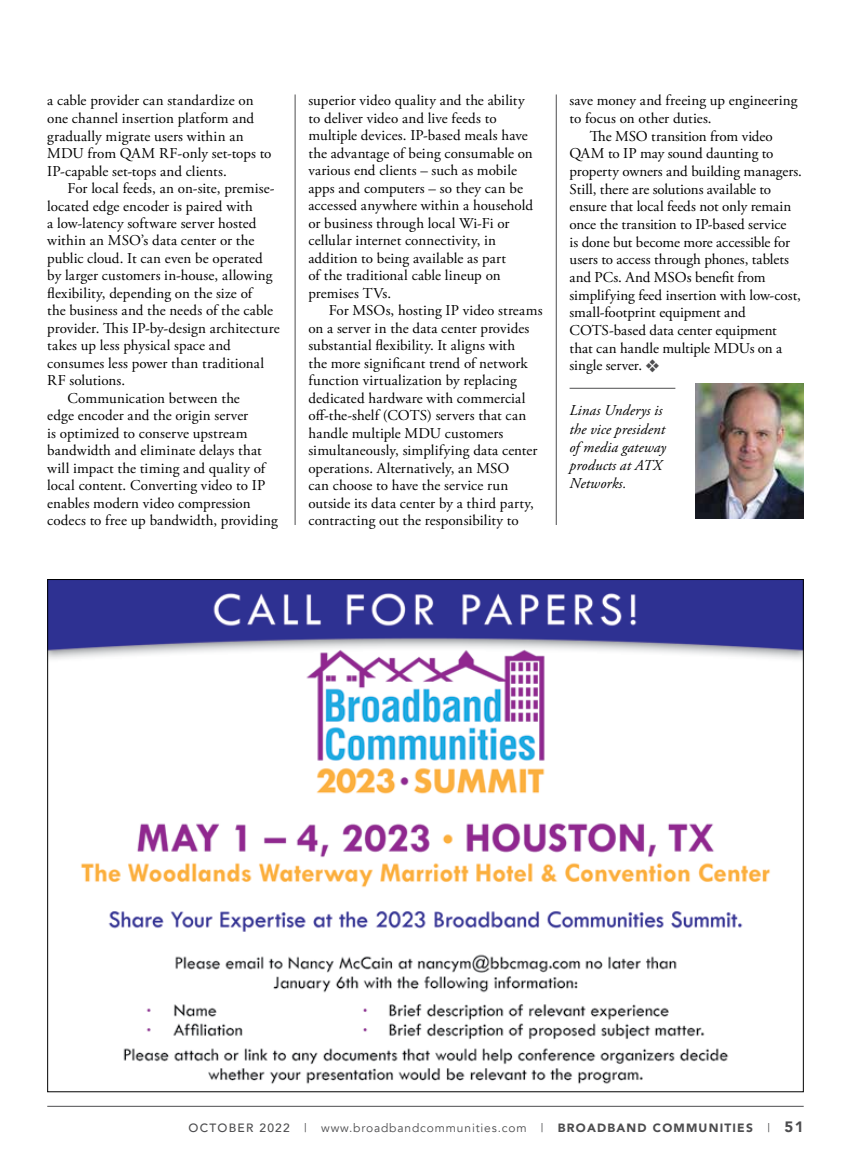
<style>
.page{position:relative;width:851px;height:1161px;background:#fff}
.page>*{position:absolute;margin:0;border:0;box-sizing:border-box;transform-origin:0 0}
.t1{font:15px/17.5px "Adobe Garamond Pro";letter-spacing:.005em;color:#000}
.t2{font:italic 15px/18.3px "Adobe Garamond Pro";letter-spacing:.01em;color:#000}
.t3{font:15px "Adobe Garamond Pro";letter-spacing:-.015em;color:#000}
.t4{font:12px "Avenir";letter-spacing:.07em;color:#4d4d4f}
.s1{color:#4d4d4f}
.s2{font-weight:500}
.s3{font-weight:900}
.s4{font-weight:900;font-size:15px}
</style>
<div class="page">
<hr style="left:47px;top:1106px;width:756px;height:1px;background:#4d4d4f">
<hr style="left:556px;top:94px;width:1px;height:431px;background:#4d4d4f">
<hr style="left:295px;top:94px;width:1px;height:431px;background:#4d4d4f">
<hr style="left:569px;top:388px;width:106px;height:1px;background:#4d4d4f">
<img style="left:49px;top:581px;width:752px;height:503px">
<img style="left:695px;top:384px;width:108px;height:135px">
<p class="t1" style="left:47px;top:92px;width:226px">a cable provider can standardize on one channel insertion platform and gradually migrate users within an MDU from QAM RF-only set-tops to IP-capable set-tops and clients.</p>
<p class="t1" style="left:68px;top:180px;width:209px">For local feeds, an on-site, premise-</p>
<p class="t1" style="left:47px;top:198px;width:207px">located edge encoder is paired with</p>
<p class="t1" style="left:47px;top:215px;width:211px">a low-latency software server hosted</p>
<p class="t1" style="left:47px;top:232px;width:209px">within an MSO’s data center or the</p>
<p class="t1" style="left:47px;top:250px;width:217px">public cloud. It can even be operated</p>
<p class="t1" style="left:47px;top:267px;width:227px">by larger customers in-house, allowing</p>
<p class="t1" style="left:47px;top:285px;width:206px">flexibility, depending on the size of</p>
<p class="t1" style="left:47px;top:302px;width:227px">the business and the needs of the cable</p>
<p class="t1" style="left:47px;top:320px;width:234px">provider. This IP-by-design architecture</p>
<p class="t1" style="left:47px;top:337px;width:185px">takes up less physical space and</p>
<p class="t1" style="left:47px;top:355px;width:218px">consumes less power than traditional</p>
<p class="t1" style="left:47px;top:372px;width:79px">RF solutions.</p>
<p class="t1" style="left:68px;top:390px;width:174px">Communication between the</p>
<p class="t1" style="left:47px;top:407px;width:202px">edge encoder and the origin server</p>
<p class="t1" style="left:47px;top:425px;width:202px">is optimized to conserve upstream</p>
<p class="t1" style="left:47px;top:442px;width:216px">bandwidth and eliminate delays that</p>
<p class="t1" style="left:47px;top:460px;width:219px">will impact the timing and quality of</p>
<p class="t1" style="left:47px;top:477px;width:220px">local content. Converting video to IP</p>
<p class="t1" style="left:47px;top:495px;width:205px">enables modern video compression</p>
<p class="t1" style="left:47px;top:512px;width:232px">codecs to free up bandwidth, providing</p>
<p class="t1" style="left:308px;top:92px;width:226px">superior video quality and the ability to deliver video and live feeds to multiple devices. IP-based meals have the advantage of being consumable on various end clients – such as mobile apps and computers – so they can be accessed anywhere within a household or business through local Wi-Fi or cellular internet connectivity, in addition to being available as part<br>of the traditional cable lineup on premises TVs.</p>
<p class="t1" style="left:308px;top:302px;width:236px;text-indent:20px">For MSOs, hosting IP video streams on a server in the data center provides substantial flexibility. It aligns with<br>the more significant trend of network function virtualization by replacing dedicated hardware with commercial off-the-shelf (COTS) servers that can handle multiple MDU customers simultaneously, simplifying data center operations. Alternatively, an MSO<br>can choose to have the service run outside its data center by a third party, contracting out the responsibility to</p>
<p class="t1" style="left:569px;top:92px;width:229px">save money and freeing up engineering</p>
<p class="t1" style="left:569px;top:110px;width:144px">to focus on other duties.</p>
<p class="t1" style="left:590px;top:128px;width:184px">The MSO transition from video</p>
<p class="t1" style="left:569px;top:145px;width:205px">QAM to IP may sound daunting to</p>
<p class="t1" style="left:569px;top:163px;width:234px">property owners and building managers.</p>
<p class="t1" style="left:569px;top:181px;width:203px">Still, there are solutions available to</p>
<p class="t1" style="left:569px;top:198px;width:223px">ensure that local feeds not only remain</p>
<p class="t1" style="left:569px;top:216px;width:218px">once the transition to IP-based service</p>
<p class="t3" style="left:569px;top:233px;width:222px">is done but become more accessible for</p>
<p class="t1" style="left:569px;top:251px;width:221px">users to access through phones, tablets</p>
<p class="t1" style="left:569px;top:269px;width:198px">and PCs. And MSOs benefit from</p>
<p class="t1" style="left:569px;top:287px;width:233px">simplifying feed insertion with low-cost,</p>
<p class="t1" style="left:569px;top:304px;width:178px">small-footprint equipment and</p>
<p class="t1" style="left:569px;top:322px;width:209px">COTS-based data center equipment</p>
<p class="t1" style="left:569px;top:340px;width:214px">that can handle multiple MDUs on a</p>
<p class="t1" style="left:569px;top:357px;width:92px">single server. <span class="s1">❖</span></p>
<p class="t2" style="left:569px;top:402px;width:98px">Linas Underys is the vice president of media gateway products at ATX<br>Networks.</p>
<p class="t4" style="left:189px;top:1121px;width:616px"><span class="s2">OCTOBER 2022</span> | www.broadbandcommunities.com | <span class="s3">BROADBAND COMMUNITIES</span> | <span class="s4">51</span></p>
</div>
